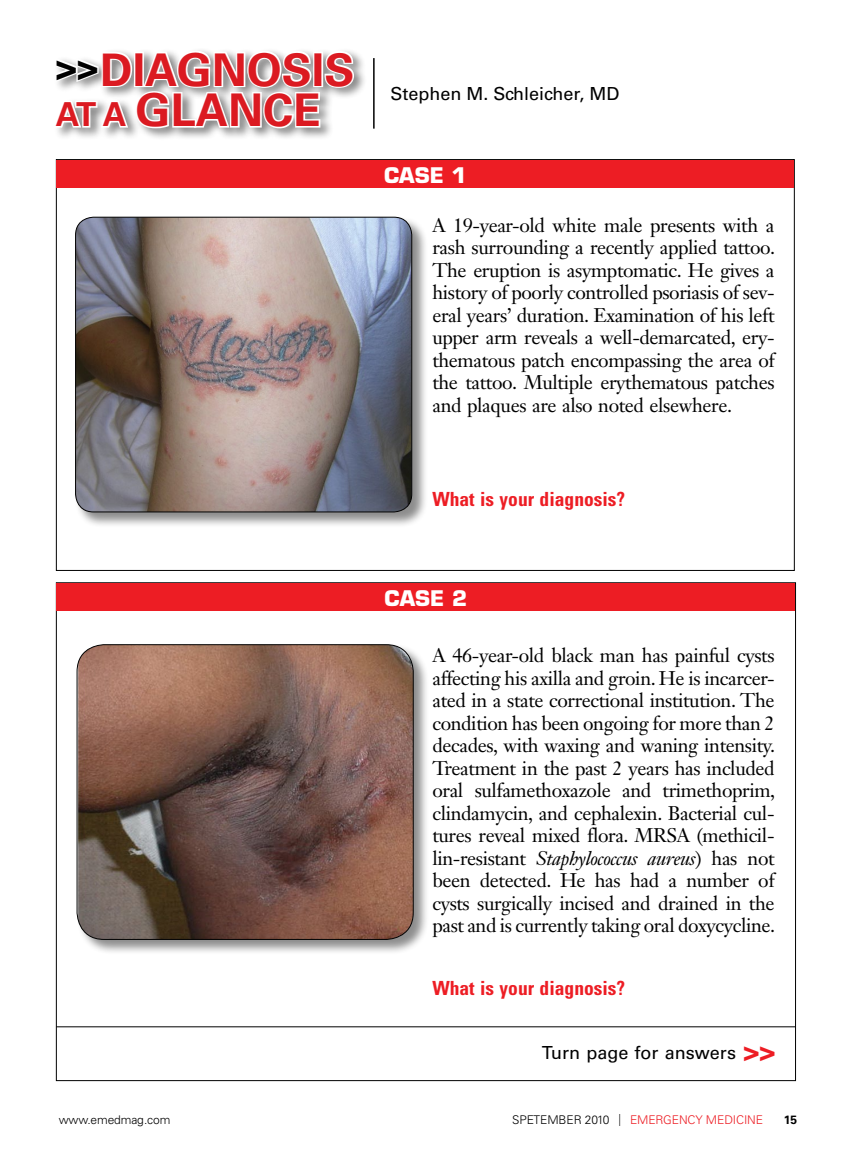
<style>
.page{position:relative;width:851px;height:1161px;background:#fff}
.page>*{position:absolute;margin:0;border:0;box-sizing:border-box;transform-origin:0 0}
.t1{font:700 45px/40.5px "Univers LT Std";color:#db1a21}
.t2{font:700 21px "Eurostile LT Std";color:#fff}
.dx_question{font:19.5px/22.5px "Janson Text LT Std";letter-spacing:-.02em;color:#000;text-align:justify}
.what_is_your_diagnos{font:700 condensed 19.5px "Univers LT Std";color:#ed1d24}
.by{font:18px "Univers LT Std";color:#000}
.t3{font:300 12px "Univers LT Std";letter-spacing:-.01em;color:#ed1d24}
.t4{font:300 12px "Univers LT Std";letter-spacing:-.01em;color:#000}
.t5{font:700 12px "Univers LT Std";color:#000}
.s1{font-size:36px;color:#000}
.s2{font-size:33px}
.s3{font-style:italic}
.s4{font-weight:700;font-size:27px;color:#ed1d24}
.s5{color:#000}
.s6{font-family:"Gill Sans Std";color:#000}
</style>
<div class="page">
<div style="left:52px;top:47px;width:314px;height:94px;background:#000;opacity:.5"></div>
<svg style="left:52px;top:47px;width:303px;height:85px"></svg>
<div style="left:57px;top:160px;width:737px;height:27px;background:#ed1d24"></div>
<hr style="left:373px;top:58px;width:1px;height:71px;background:#000">
<div style="left:57px;top:583px;width:738px;height:27px;background:#ed1d24"></div>
<div style="left:76px;top:644px;width:353px;height:312px;background:#000;opacity:.45"></div>
<img style="left:77px;top:645px;width:336px;height:294px">
<div style="left:77px;top:644px;width:336px;height:296px;border:1px solid #000;border-radius:27px"></div>
<div style="left:74px;top:216px;width:354px;height:312px;background:#000;opacity:.45"></div>
<img style="left:76px;top:217px;width:336px;height:295px">
<div style="left:75px;top:217px;width:337px;height:295px;border:1px solid #000;border-radius:18px"></div>
<hr style="left:56px;top:1026px;width:739px;height:1px;background:#000">
<p class="t1" style="left:56px;top:50px;width:300px"><span class="s1">&gt;&gt;</span>DIAGNOSIS<br><span class="s2">AT A</span> GLANCE</p>
<p class="by" style="left:390px;top:83px;width:230px">Stephen M. Schleicher, MD</p>
<p class="t2" style="left:384px;top:162px;width:84px">CASE 1</p>
<p class="dx_question" style="left:432px;top:213px;width:344px">A 19-year-old white male presents with a rash surrounding a recently applied tattoo.<br>The eruption is asymptomatic. He gives a history of poorly controlled psoriasis of sev&shy;eral years’ duration. Examination of his left upper arm reveals a well-demarcated, ery&shy;thematous patch encompassing the area of the tattoo. Multiple erythematous patches and plaques are also noted elsewhere.</p>
<p class="what_is_your_diagnos" style="left:432px;top:487px;width:194px">What is your diagnosis?</p>
<p class="t2" style="left:384px;top:585px;width:84px">CASE 2</p>
<p class="dx_question" style="left:432px;top:644px;width:344px">A 46-year-old black man has painful cysts affecting his axilla and groin. He is incarcer&shy;ated in a state correctional institution. The condition has been ongoing for more than 2 decades, with waxing and waning intensity.<br>Treatment in the past 2 years has included oral sulfamethoxazole and trimethoprim, clindamycin, and cephalexin. Bacterial cul&shy;tures reveal mixed flora. MRSA (methicil&shy;lin-resistant <span class="s3">Staphylococcus aureus</span>) has not been detected. He has had a number of cysts surgically incised and drained in the past and is currently taking oral doxycycline.</p>
<p class="what_is_your_diagnos" style="left:432px;top:976px;width:194px">What is your diagnosis?</p>
<p class="by" style="left:541px;top:1042px;width:235px">Turn page for answers <span class="s4">&gt;&gt;</span></p>
<p class="t4" style="left:59px;top:1113px;width:113px">www.emedmag.com</p>
<p class="t3" style="left:512px;top:1113px;width:252px"><span class="s5">SPETEMBER 2010</span> <span class="s6">|</span> EMERGENCY MEDICINE</p>
<p class="t5" style="left:783px;top:1113px;width:15px">15</p>
</div>
